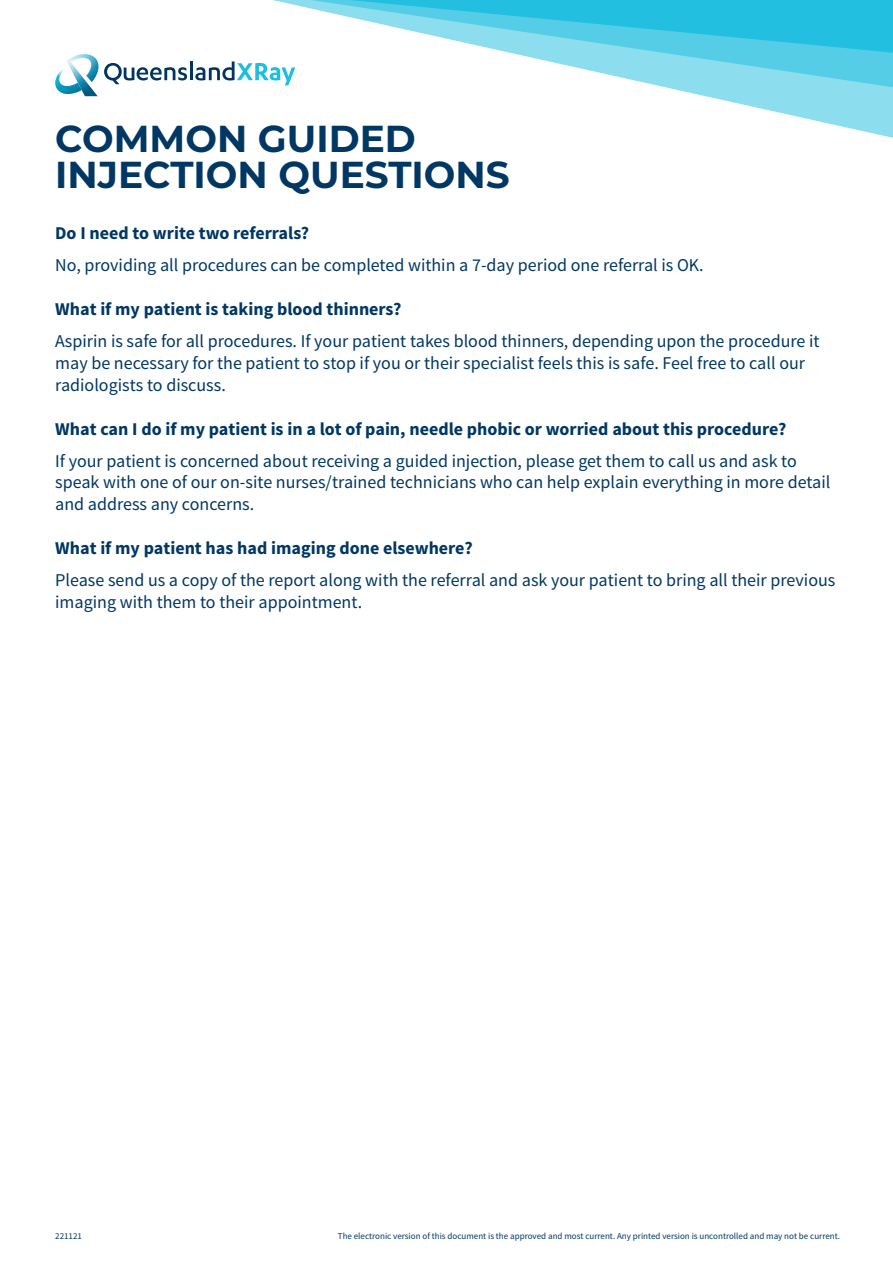
<style>
.page{position:relative;width:893px;height:1263px;background:#fff}
.page>*{position:absolute;margin:0;border:0;box-sizing:border-box;transform-origin:0 0}
.t1{font:700 37.5px/36px "Montserrat";color:#003763}
.t2{font:18px/21.6px "Source Sans Pro";color:#003763}
.t3{font:700 18px "Source Sans Pro";color:#003763}
.Disclaimer{font:9px "Source Sans Pro";color:#003763}
</style>
<div class="page">
<svg style="left:813px;top:120px;width:80px;height:18px"></svg>
<svg style="left:187px;top:0;width:706px;height:120px"></svg>
<svg style="left:104px;top:63px;width:83px;height:21px"></svg>
<hr style="left:190px;top:61px;width:3px;height:19px;background:#003562">
<svg style="left:195px;top:61px;width:100px;height:24px"></svg>
<img style="left:55px;top:69px;width:11px;height:25px">
<img style="left:66px;top:54px;width:33px;height:42px">
<p class="t1" style="left:55px;top:119px;width:456px">COMMON GUIDED<br>INJECTION QUESTIONS</p>
<p class="t3" style="left:55px;top:222px;width:256px">Do I need to write two referrals?</p>
<p class="t2" style="left:55px;top:255px;width:650px">No, providing all procedures can be completed within a 7-day period one referral is OK.</p>
<p class="t3" style="left:55px;top:298px;width:348px">What if my patient is taking blood thinners?</p>
<p class="t2" style="left:55px;top:331px;width:766px">Aspirin is safe for all procedures. If your patient takes blood thinners, depending upon the procedure it may be necessary for the patient to stop if you or their specialist feels this is safe. Feel free to call our radiologists to discuss.</p>
<p class="t3" style="left:55px;top:417px;width:733px">What can I do if my patient is in a lot of pain, needle phobic or worried about this procedure?</p>
<p class="t2" style="left:55px;top:450px;width:777px">If your patient is concerned about receiving a guided injection, please get them to call us and ask to speak with one of our on-site nurses/trained technicians who can help explain everything in more detail and address any concerns.</p>
<p class="t3" style="left:55px;top:537px;width:419px">What if my patient has had imaging done elsewhere?</p>
<p class="t2" style="left:55px;top:570px;width:782px">Please send us a copy of the report along with the referral and ask your patient to bring all their previous imaging with them to their appointment.</p>
<p class="Disclaimer" style="left:55px;top:1230px;width:28px">221121</p>
<p class="Disclaimer" style="left:338px;top:1230px;width:504px">The electronic version of this document is the approved and most current. Any printed version is uncontrolled and may not be current.</p>
</div>
